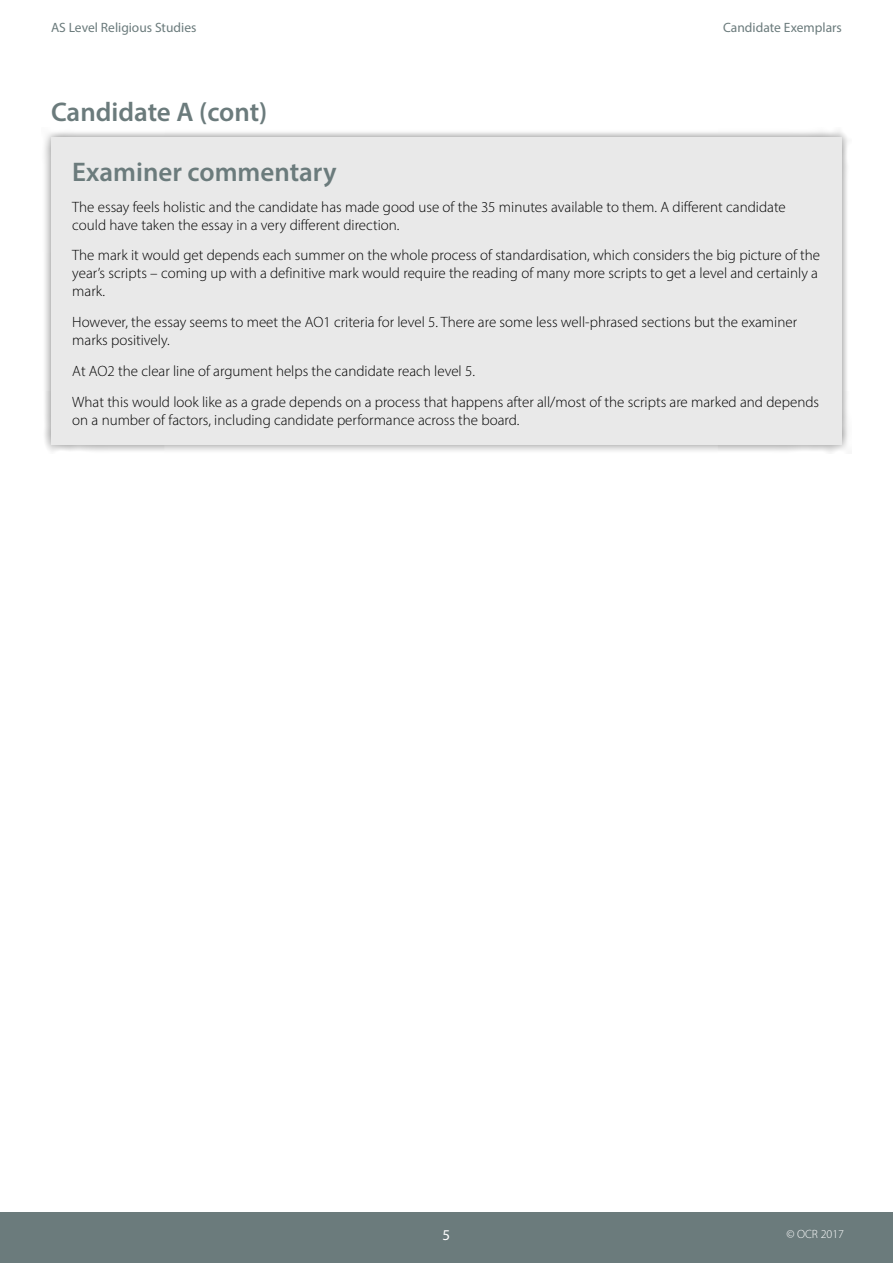
<style>
.page{position:relative;width:893px;height:1263px;background:#fff}
.page>*{position:absolute;margin:0;border:0;box-sizing:border-box;transform-origin:0 0}
.Subheading{font:600 27px "Myriad Pro";color:#6b7b7c}
.Body{font:300 15px/18px "Myriad Pro";color:#000}
.t1{font:15px "Myriad Pro";color:#fff}
.t2{font:13.5px "Myriad Pro";color:#6b7b7c}
.t3{font:300 12px "Myriad Pro";color:#fff}
</style>
<div class="page">
<div style="left:0;top:1212px;width:893px;height:51px;background:#6b7b7c"></div>
<div style="left:41px;top:128px;width:811px;height:326px;background:#000;opacity:.5"></div>
<div style="left:51px;top:137px;width:791px;height:307px;background:#e9e9e9"></div>
<p class="t2" style="left:51px;top:19px;width:147px">AS Level Religious Studies</p>
<p class="t2" style="left:723px;top:19px;width:120px">Candidate Exemplars</p>
<h3 class="Subheading" style="left:51px;top:94px;width:218px">Candidate A (cont)</h3>
<h3 class="Subheading" style="left:72px;top:155px;width:266px">Examiner commentary</h3>
<h3 class="Body" style="left:72px;top:197px;width:715px">The essay feels holistic and the candidate has made good use of the 35 minutes available to them. A different candidate could have taken the essay in a very different direction.</h3>
<h3 class="Body" style="left:72px;top:246px;width:749px">The mark it would get depends each summer on the whole process of standardisation, which considers the big picture of the year’s scripts – coming up with a definitive mark would require the reading of many more scripts to get a level and certainly a mark.</h3>
<h3 class="Body" style="left:72px;top:313px;width:726px">However, the essay seems to meet the AO1 criteria for level 5. There are some less well-phrased sections but the examiner marks positively.</h3>
<h3 class="Body" style="left:72px;top:362px;width:404px">At AO2 the clear line of argument helps the candidate reach level 5.</h3>
<h3 class="Body" style="left:72px;top:392px;width:748px">What this would look like as a grade depends on a process that happens after all/most of the scripts are marked and depends on a number of factors, including candidate performance across the board.</h3>
<p class="t1" style="left:443px;top:1226px;width:9px">5</p>
<p class="t3" style="left:786px;top:1227px;width:59px">© OCR 2017</p>
</div>
